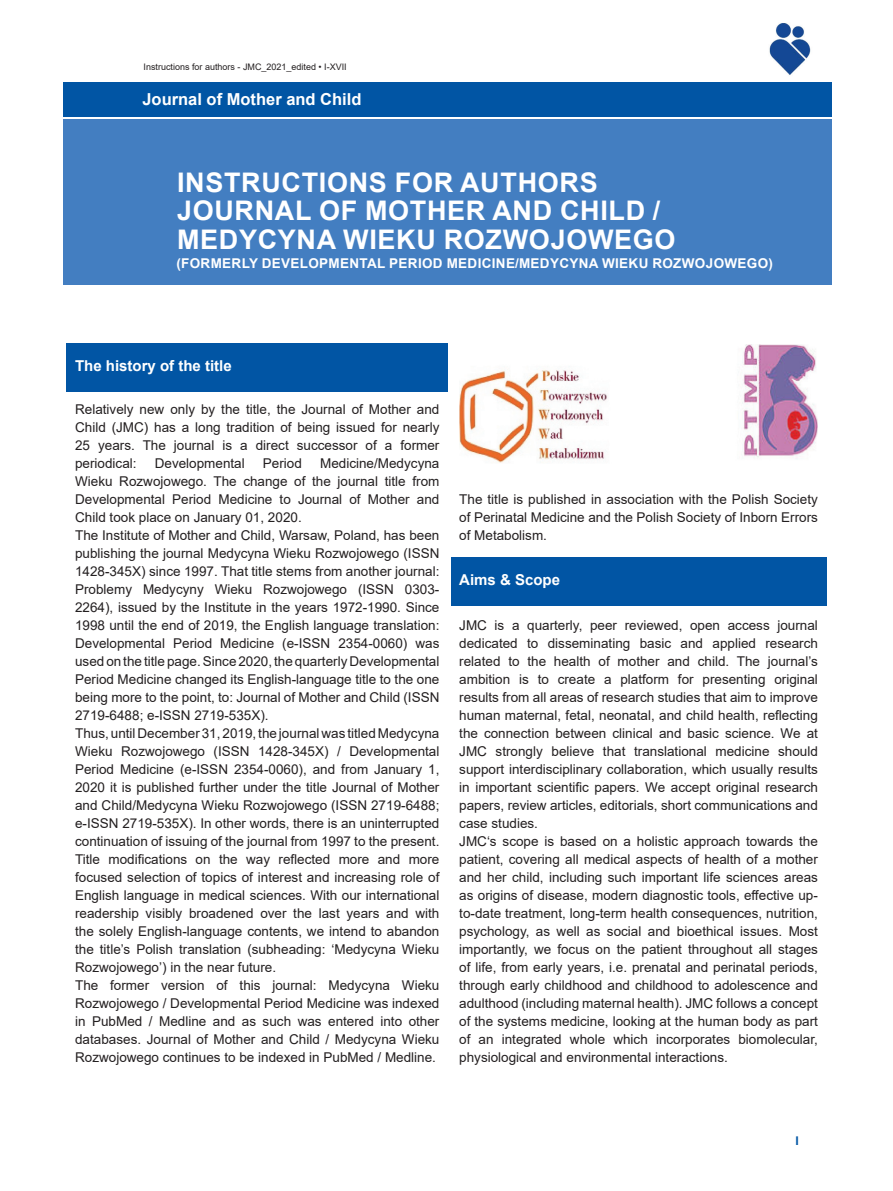
<style>
.page{position:relative;width:893px;height:1191px;background:#fff}
.page>*{position:absolute;margin:0;border:0;box-sizing:border-box;transform-origin:0 0}
.t1{font:700 27px/28.5px "Arial";letter-spacing:.025em;color:#fff}
.t2{font:700 16.5px "Arial";color:#fff}
.t3{font:700 15px "Arial";color:#fff}
.t4{font:13.5px/18px "Arial";color:#231f20;text-align:justify}
.t5{font:700 13.5px "Arial";letter-spacing:.025em;color:#fff}
.t6{font:700 12px "Arial";color:#0155a4}
.t7{font:9px "Arial";color:#231f20}
</style>
<div class="page">
<div style="left:63px;top:120px;width:769px;height:165px;background:#437ec1"></div>
<div style="left:63px;top:82px;width:769px;height:34px;background:#0155a4"></div>
<img style="left:769px;top:23px;width:42px;height:52px">
<div style="left:67px;top:343px;width:381px;height:48px;background:#0155a4"></div>
<div style="left:451px;top:557px;width:375px;height:48px;background:#0155a4"></div>
<img style="left:459px;top:344px;width:359px;height:119px">
<p class="t7" style="left:144px;top:60px;width:205px">Instructions for authors - JMC_2021_edited • I-XVII</p>
<p class="t2" style="left:142px;top:88px;width:221px">Journal of Mother and Child</p>
<h1 class="t1" style="left:177px;top:168px;width:500px">INSTRUCTIONS FOR AUTHORS<br>JOURNAL OF MOTHER AND CHILD /<br>MEDYCYNA WIEKU ROZWOJOWEGO</h1>
<p class="t5" style="left:177px;top:254px;width:598px">(FORMERLY DEVELOPMENTAL PERIOD MEDICINE/MEDYCYNA WIEKU ROZWOJOWEGO)</p>
<p class="t3" style="left:75px;top:355px;width:158px">The history of the title</p>
<p class="t4" style="left:75px;top:400px;width:366px">Relatively new only by the title, the Journal of Mother and Child (JMC) has a long tradition of being issued for nearly 25 years. The journal is a direct successor of a former periodical:</p>
<p class="t4" style="left:75px;top:454px;width:366px;text-align:left;text-indent:245px">Medicine/Medycyna Wieku Rozwojowego. The change of the journal title from Developmental Period Medicine to Journal of Mother and Child took place on January 01, 2020.<br>The Institute of Mother and Child, Warsaw, Poland, has been publishing the journal Medycyna Wieku Rozwojowego (ISSN 1428-345X) since 1997. That title stems from another journal:<br>Problemy Medycyny Wieku Rozwojowego (ISSN 0303- 2264), issued by the Institute in the years 1972-1990. Since 1998 until the end of 2019, the English language translation:<br>Developmental Period Medicine (e-ISSN 2354-0060) was used on the title page. Since 2020, the quarterly Developmental Period Medicine changed its English-language title to the one being more to the point, to: Journal of Mother and Child (ISSN 2719-6488; e-ISSN 2719-535X).<br>Thus, until December 31, 2019, the journal was titled Medycyna Wieku Rozwojowego (ISSN 1428-345X) / Developmental Period Medicine (e-ISSN 2354-0060), and from January 1, 2020 it is published further under the title Journal of Mother and Child/Medycyna Wieku Rozwojowego (ISSN 2719-6488; e-ISSN 2719-535X). In other words, there is an uninterrupted continuation of issuing of the journal from 1997 to the present.<br>Title modifications on the way reflected more and more focused selection of topics of interest and increasing role of English language in medical sciences. With our international readership visibly broadened over the last years and with the solely English-language contents, we intend to abandon the title’s Polish translation (subheading: ‘Medycyna Wieku Rozwojowego’) in the near future.<br>The former version of this journal: Medycyna Wieku Rozwojowego / Developmental Period Medicine was indexed in PubMed / Medline and as such was entered into other databases. Journal of Mother and Child / Medycyna Wieku Rozwojowego continues to be indexed in PubMed / Medline.</p>
<p class="t4" style="left:155px;top:454px;width:92px">Developmental</p>
<p class="t4" style="left:263px;top:454px;width:41px">Period</p>
<p class="t4" style="left:459px;top:490px;width:360px">The title is published in association with the Polish Society of Perinatal Medicine and the Polish Society of Inborn Errors of Metabolism.</p>
<p class="t3" style="left:459px;top:569px;width:102px">Aims &amp; Scope</p>
<p class="t4" style="left:459px;top:616px;width:360px;text-align:left">JMC is a quarterly, peer reviewed, open access journal dedicated to disseminating basic and applied research related to the health of mother and child. The journal’s ambition is to create a platform for presenting original results from all areas of research studies that aim to improve human maternal, fetal, neonatal, and child health, reflecting the connection between clinical and basic science. We at JMC strongly believe that translational medicine should support interdisciplinary collaboration, which usually results in important scientific papers. We accept original research papers, review articles, editorials, short communications and case studies.<br>JMC‘s scope is based on a holistic approach towards the patient, covering all medical aspects of health of a mother and her child, including such important life sciences areas as origins of disease, modern diagnostic tools, effective up&shy;to-date treatment, long-term health consequences, nutrition, psychology, as well as social and bioethical issues. Most importantly, we focus on the patient throughout all stages of life, from early years, i.e. prenatal and perinatal periods, through early childhood and childhood to adolescence and adulthood (including maternal health). JMC follows a concept of the systems medicine, looking at the human body as part of an integrated whole which incorporates biomolecular, physiological and environmental interactions.</p>
<p class="t6" style="left:795px;top:1132px;width:5px">I</p>
</div>
